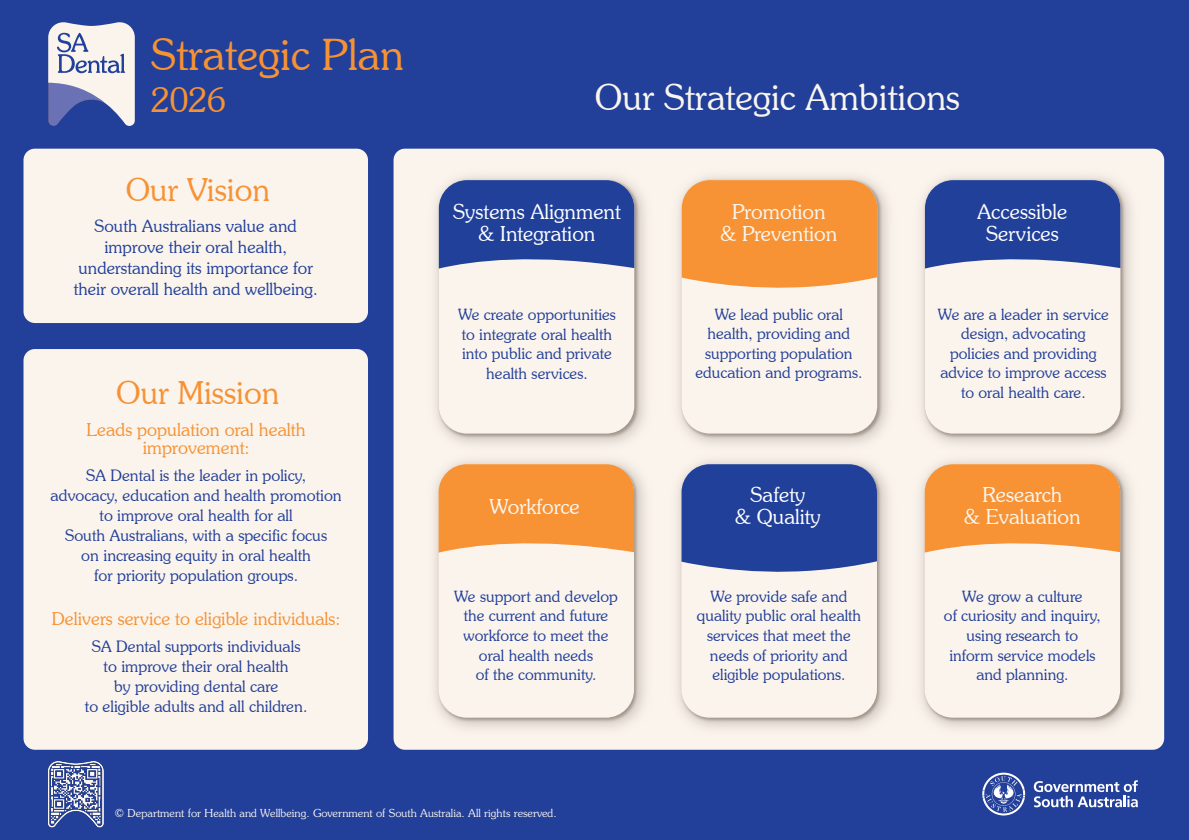
<style>
.page{position:relative;width:1189px;height:840px;background:#fff}
.page>*{position:absolute;margin:0;border:0;box-sizing:border-box;transform-origin:0 0}
.t1{font:300 43.5px "Souvenir IT Cby BT";color:#f69234}
.t2{font:300 36px "Souvenir IT Cby BT";color:#faf6ef}
.t3{font:300 34px "Souvenir IT Cby BT";color:#f69234}
.t4{font:300 31.9px "Souvenir IT Cby BT";color:#f69234}
.t5{font:300 20.9px "Souvenir IT Cby BT";color:#fff}
.t6{font:300 20.9px "Souvenir IT Cby BT";color:#faf6ef}
.t7{font:300 18px "Souvenir IT Cby BT";color:#f69234}
.t8{font:300 17px "Souvenir IT Cby BT";color:#21409a}
.t9{font:300 16px "Souvenir IT Cby BT";color:#223f99}
.t10{font:300 15.7px/19.6px "Souvenir IT Cby BT";color:#223f99;text-align:center}
.t11{font:300 11px "Souvenir Std";color:#faf6ef}
</style>
<div class="page">
<div style="left:0;top:0;width:1188px;height:840px;background:#223f99"></div>
<div style="left:393px;top:149px;width:770px;height:601px;background:#fbf4ed;border-radius:11px"></div>
<svg style="left:48px;top:22px;width:87px;height:104px"></svg>
<img style="left:47px;top:761px;width:57px;height:67px">
<svg style="left:1033px;top:780px;width:104px;height:27px"></svg>
<svg style="left:982px;top:772px;width:42px;height:43px"></svg>
<div style="left:23px;top:149px;width:345px;height:174px;background:#fbf4ed;border-radius:11px"></div>
<div style="left:23px;top:349px;width:345px;height:401px;background:#fbf4ed;border-radius:11px"></div>
<img style="left:436px;top:178px;width:204px;height:261px">
<div style="left:439px;top:180px;width:195px;height:253px;background:#fbf4ed;border-radius:28px"></div>
<img style="left:679px;top:178px;width:204px;height:261px">
<div style="left:681px;top:180px;width:196px;height:253px;background:#fbf4ed;border-radius:28px"></div>
<img style="left:922px;top:178px;width:204px;height:261px">
<div style="left:924px;top:180px;width:196px;height:253px;background:#fbf4ed;border-radius:28px"></div>
<svg style="left:681px;top:180px;width:196px;height:115px;background:#f79c49"></svg>
<svg style="left:439px;top:180px;width:195px;height:88px;background:#334fa0"></svg>
<svg style="left:924px;top:180px;width:196px;height:88px;background:#3651a1"></svg>
<img style="left:436px;top:462px;width:204px;height:261px">
<div style="left:438px;top:464px;width:196px;height:253px;background:#fbf4ed;border-radius:28px"></div>
<img style="left:679px;top:462px;width:203px;height:261px">
<div style="left:681px;top:464px;width:195px;height:253px;background:#fbf4ed;border-radius:28px"></div>
<img style="left:922px;top:462px;width:203px;height:261px">
<div style="left:924px;top:464px;width:195px;height:253px;background:#fbf4ed;border-radius:28px"></div>
<svg style="left:681px;top:464px;width:195px;height:115px;background:#3a54a3"></svg>
<svg style="left:438px;top:464px;width:196px;height:88px;background:#f69a46"></svg>
<svg style="left:924px;top:464px;width:195px;height:88px;background:#f69a44"></svg>
<p class="t1" style="left:151px;top:28px;width:255px">Strategic Plan</p>
<p class="t3" style="left:151px;top:79px;width:76px">2026</p>
<p class="t4" style="left:126px;top:170px;width:146px">Our Vision</p>
<p class="t8" style="left:95px;top:216px;width:204px">South Australians value and</p>
<p class="t8" style="left:104px;top:237px;width:184px">improve their oral health,</p>
<p class="t8" style="left:78px;top:258px;width:236px">understanding its importance for</p>
<p class="t8" style="left:74px;top:279px;width:245px">their overall health and wellbeing.</p>
<p class="t4" style="left:116px;top:373px;width:164px">Our Mission</p>
<p class="t7" style="left:86px;top:419px;width:221px">Leads population oral health</p>
<p class="t7" style="left:143px;top:437px;width:108px">improvement:</p>
<p class="t9" style="left:86px;top:465px;width:221px">SA Dental is the leader in policy,</p>
<p class="t9" style="left:51px;top:485px;width:293px">advocacy, education and health promotion</p>
<p class="t9" style="left:100px;top:505px;width:194px">to improve oral health for all</p>
<p class="t9" style="left:65px;top:525px;width:264px">South Australians, with a specific focus</p>
<p class="t9" style="left:81px;top:545px;width:231px">on increasing equity in oral health</p>
<p class="t9" style="left:94px;top:565px;width:205px">for priority population groups.</p>
<p class="t7" style="left:52px;top:608px;width:290px">Delivers service to eligible individuals:</p>
<p class="t9" style="left:92px;top:636px;width:210px">SA Dental supports individuals</p>
<p class="t9" style="left:104px;top:656px;width:186px">to improve their oral health</p>
<p class="t9" style="left:114px;top:676px;width:166px">by providing dental care</p>
<p class="t9" style="left:85px;top:696px;width:224px">to eligible adults and all children.</p>
<p class="t2" style="left:594px;top:75px;width:367px">Our Strategic Ambitions</p>
<p class="t5" style="left:453px;top:198px;width:169px">Systems Alignment</p>
<p class="t5" style="left:478px;top:221px;width:118px">&amp; Integration</p>
<p class="t6" style="left:732px;top:198px;width:95px">Promotion</p>
<p class="t6" style="left:720px;top:221px;width:118px">&amp; Prevention</p>
<p class="t5" style="left:977px;top:198px;width:91px">Accessible</p>
<p class="t5" style="left:985px;top:221px;width:74px">Services</p>
<p class="t10" style="left:458px;top:304px;width:159px">We create opportunities</p>
<p class="t10" style="left:462px;top:324px;width:152px">to integrate oral health into public and private health services.</p>
<p class="t6" style="left:489px;top:494px;width:92px">Workforce</p>
<p class="t10" style="left:454px;top:586px;width:165px">We support and develop</p>
<p class="t10" style="left:463px;top:606px;width:146px">the current and future</p>
<p class="t10" style="left:463px;top:625px;width:146px">workforce to meet the oral health needs</p>
<p class="t10" style="left:475px;top:665px;width:122px">of the community.</p>
<p class="t10" style="left:695px;top:304px;width:168px">We lead public oral health, providing and supporting population education and programs.</p>
<p class="t10" style="left:937px;top:304px;width:173px">We are a leader in service design, advocating</p>
<p class="t10" style="left:949px;top:343px;width:148px">policies and providing</p>
<p class="t10" style="left:940px;top:363px;width:167px">advice to improve access to oral health care.</p>
<p class="t5" style="left:750px;top:481px;width:56px">Safety</p>
<p class="t5" style="left:735px;top:504px;width:87px">&amp; Quality</p>
<p class="t10" style="left:710px;top:586px;width:138px">We provide safe and</p>
<p class="t10" style="left:696px;top:606px;width:166px">quality public oral health</p>
<p class="t10" style="left:707px;top:625px;width:145px">services that meet the</p>
<p class="t10" style="left:710px;top:645px;width:139px">needs of priority and</p>
<p class="t10" style="left:712px;top:665px;width:135px">eligible populations.</p>
<p class="t6" style="left:982px;top:481px;width:81px">Research</p>
<p class="t6" style="left:964px;top:504px;width:118px">&amp; Evaluation</p>
<p class="t10" style="left:962px;top:586px;width:122px">We grow a culture</p>
<p class="t10" style="left:943px;top:606px;width:158px">of curiosity and inquiry,</p>
<p class="t10" style="left:966px;top:625px;width:113px">using research to</p>
<p class="t10" style="left:949px;top:645px;width:148px">inform service models</p>
<p class="t10" style="left:976px;top:665px;width:94px">and planning.</p>
<p class="t11" style="left:115px;top:806px;width:443px">© Department for Health and Wellbeing. Government of South Australia. All rights reserved.</p>
</div>
